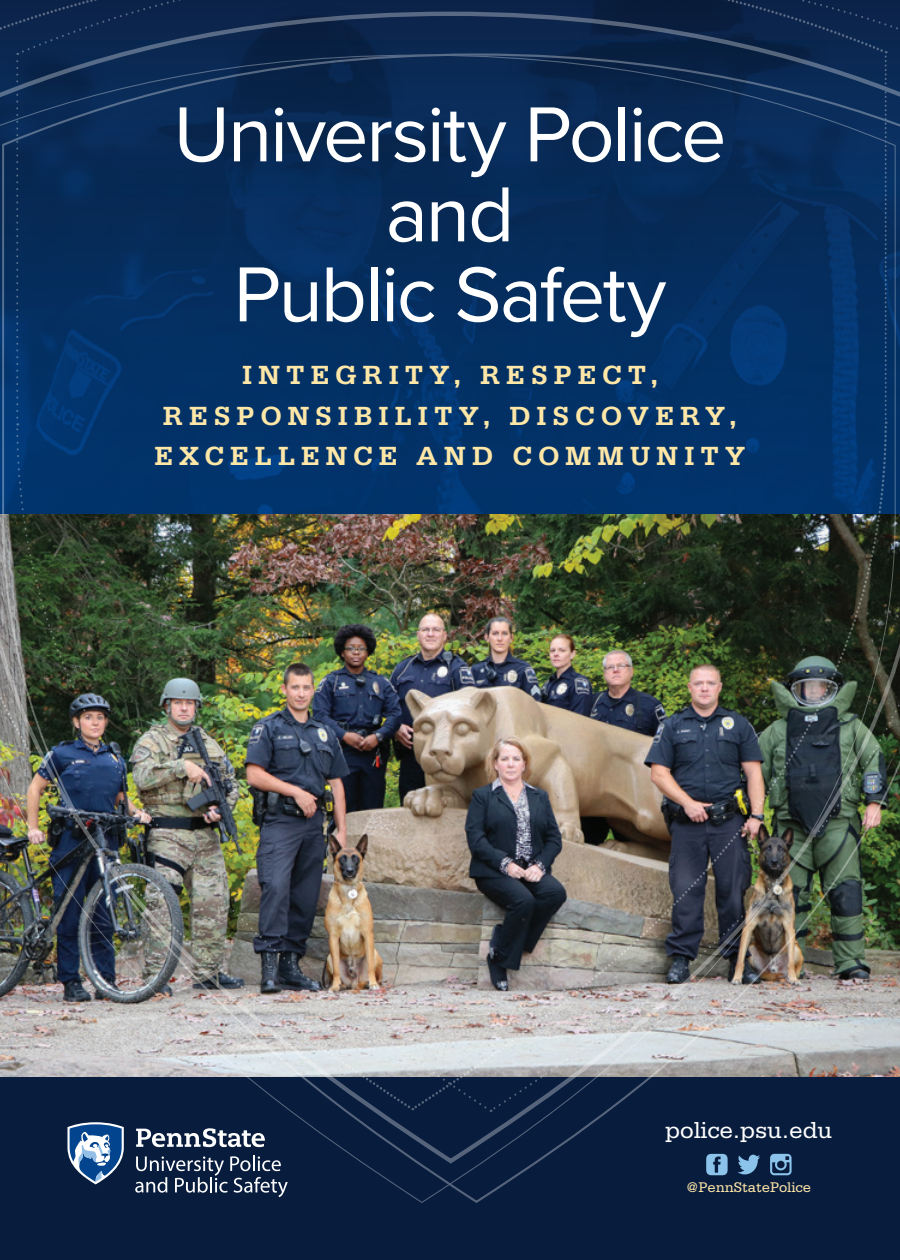
<style>
.page{position:relative;width:900px;height:1260px;background:#fff}
.page>*{position:absolute;margin:0;border:0;box-sizing:border-box;transform-origin:0 0}
.t1{font:80.75px/80px "Proxima Nova";letter-spacing:-.03em;color:#fff;text-align:center}
.t2{font:700 27.75px/40.5px "Serifa Std";letter-spacing:.21em;color:#ffe7a7;text-align:center}
.t3{font:24.5px "Serifa Std";color:#fff}
.t4{font:14.75px "Serifa Std";color:#ffe7a7}
</style>
<div class="page">
<div style="left:0;top:1076px;width:900px;height:184px;background:#081d3e"></div>
<svg style="left:0;top:0;width:900px;height:9px;background:#0b2246"></svg>
<svg style="left:0;top:9px;width:900px;height:45px;background:#10294e"></svg>
<img style="left:0;top:54px;width:896px;height:1149px">
<svg style="left:67px;top:1122px;width:57px;height:62px"></svg>
<svg style="left:136px;top:1128px;width:129px;height:19px"></svg>
<svg style="left:135px;top:1156px;width:153px;height:41px"></svg>
<svg style="left:706px;top:1154px;width:22px;height:21px"></svg>
<svg style="left:738px;top:1155px;width:22px;height:19px"></svg>
<svg style="left:770px;top:1154px;width:22px;height:21px"></svg>
<h1 class="t1" style="left:173px;top:91px;width:555px">University Police and<br>Public Safety</h1>
<p class="t2" style="left:155px;top:355px;width:592px">INTEGRITY, RESPECT,<br>RESPONSIBILITY, DISCOVERY,<br>EXCELLENCE AND COMMUNITY</p>
<p class="t3" style="left:665px;top:1117px;width:169px">police.psu.edu</p>
<p class="t4" style="left:687px;top:1179px;width:126px">@PennStatePolice</p>
</div>
